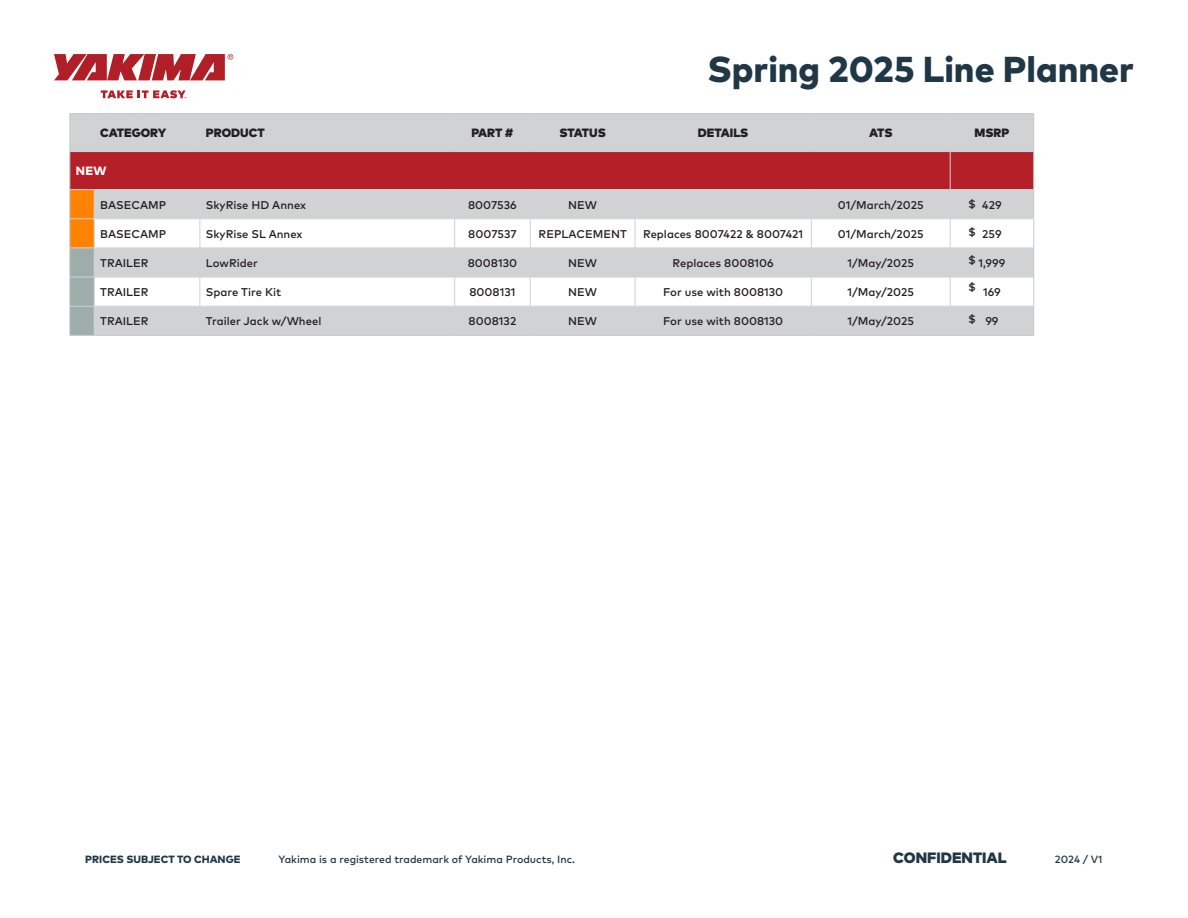
<style>
.page{position:relative;width:1188px;height:918px;background:#fff}
.page>*{position:absolute;margin:0;border:0;box-sizing:border-box;transform-origin:0 0}
.t1{font:800 36px "Mark OT";color:#203746}
.t2{font:900 15px "Mark OT";color:#203746}
.t3{font:900 12px "Mark OT";color:#231f20}
.t4{font:800 12px "Mark OT";color:#fff}
.t5{font:500 11.25px "Mark OT";color:#231f20}
.t6{font:500 10.5px "Mark OT";color:#203746}
.t7{font:800 10.5px "Mark OT";color:#203746}
</style>
<div class="page">
<svg style="left:54px;top:54px;width:179px;height:26px"></svg>
<svg style="left:101px;top:90px;width:86px;height:8px"></svg>
<div style="left:71px;top:114px;width:962px;height:37px;background:#d1d2d4"></div>
<svg style="left:70px;top:113px;width:24px;height:1px"></svg>
<hr style="left:70px;top:114px;width:1px;height:37px;background:#c7c8ca">
<hr style="left:94px;top:113px;width:106px;height:1px;background:#c7c8ca">
<hr style="left:200px;top:113px;width:255px;height:1px;background:#c7c8ca">
<hr style="left:455px;top:113px;width:75px;height:1px;background:#c7c8ca">
<hr style="left:530px;top:113px;width:105px;height:1px;background:#c7c8ca">
<hr style="left:635px;top:113px;width:176px;height:1px;background:#c7c8ca">
<hr style="left:811px;top:113px;width:139px;height:1px;background:#c7c8ca">
<hr style="left:950px;top:113px;width:84px;height:1px;background:#c7c8ca">
<hr style="left:1033px;top:114px;width:1px;height:38px;background:#c7c8ca">
<hr style="left:94px;top:114px;width:1px;height:37px;background:#d1d2d4">
<hr style="left:200px;top:114px;width:1px;height:37px;background:#d1d2d4">
<hr style="left:454px;top:114px;width:1px;height:37px;background:#d1d2d4">
<hr style="left:530px;top:114px;width:1px;height:37px;background:#d1d2d4">
<hr style="left:635px;top:114px;width:1px;height:37px;background:#d1d2d4">
<hr style="left:811px;top:114px;width:1px;height:37px;background:#d1d2d4">
<hr style="left:950px;top:114px;width:1px;height:37px;background:#d1d2d4">
<svg style="left:70px;top:151px;width:964px;height:185px"></svg>
<hr style="left:94px;top:151px;width:106px;height:1px;background:#d1d2d4">
<hr style="left:200px;top:151px;width:255px;height:1px;background:#d1d2d4">
<hr style="left:455px;top:151px;width:75px;height:1px;background:#d1d2d4">
<hr style="left:530px;top:151px;width:105px;height:1px;background:#d1d2d4">
<hr style="left:635px;top:151px;width:176px;height:1px;background:#d1d2d4">
<hr style="left:811px;top:151px;width:139px;height:1px;background:#d1d2d4">
<hr style="left:950px;top:151px;width:84px;height:1px;background:#d1d2d4">
<hr style="left:94px;top:218px;width:106px;height:1px;background:#d1d2d4">
<hr style="left:200px;top:218px;width:255px;height:1px;background:#d1d2d4">
<hr style="left:455px;top:218px;width:75px;height:1px;background:#d1d2d4">
<hr style="left:530px;top:218px;width:105px;height:1px;background:#d1d2d4">
<hr style="left:635px;top:218px;width:176px;height:1px;background:#d1d2d4">
<hr style="left:811px;top:218px;width:139px;height:1px;background:#d1d2d4">
<hr style="left:950px;top:218px;width:84px;height:1px;background:#d1d2d4">
<hr style="left:94px;top:248px;width:106px;height:1px;background:#d1d2d4">
<hr style="left:200px;top:248px;width:255px;height:1px;background:#d1d2d4">
<hr style="left:455px;top:248px;width:75px;height:1px;background:#d1d2d4">
<hr style="left:530px;top:248px;width:105px;height:1px;background:#d1d2d4">
<hr style="left:635px;top:248px;width:176px;height:1px;background:#d1d2d4">
<hr style="left:811px;top:248px;width:139px;height:1px;background:#d1d2d4">
<hr style="left:950px;top:248px;width:84px;height:1px;background:#d1d2d4">
<hr style="left:94px;top:277px;width:106px;height:1px;background:#d1d2d4">
<hr style="left:200px;top:277px;width:255px;height:1px;background:#d1d2d4">
<hr style="left:455px;top:277px;width:75px;height:1px;background:#d1d2d4">
<hr style="left:530px;top:277px;width:105px;height:1px;background:#d1d2d4">
<hr style="left:635px;top:277px;width:176px;height:1px;background:#d1d2d4">
<hr style="left:811px;top:277px;width:139px;height:1px;background:#d1d2d4">
<hr style="left:950px;top:277px;width:84px;height:1px;background:#d1d2d4">
<hr style="left:94px;top:306px;width:106px;height:1px;background:#d1d2d4">
<hr style="left:200px;top:306px;width:255px;height:1px;background:#d1d2d4">
<hr style="left:455px;top:306px;width:75px;height:1px;background:#d1d2d4">
<hr style="left:530px;top:306px;width:105px;height:1px;background:#d1d2d4">
<hr style="left:635px;top:306px;width:176px;height:1px;background:#d1d2d4">
<hr style="left:811px;top:306px;width:139px;height:1px;background:#d1d2d4">
<hr style="left:950px;top:306px;width:84px;height:1px;background:#d1d2d4">
<hr style="left:94px;top:335px;width:106px;height:1px;background:#c7c8ca">
<hr style="left:200px;top:335px;width:255px;height:1px;background:#c7c8ca">
<hr style="left:455px;top:335px;width:75px;height:1px;background:#c7c8ca">
<hr style="left:530px;top:335px;width:105px;height:1px;background:#c7c8ca">
<hr style="left:635px;top:335px;width:176px;height:1px;background:#c7c8ca">
<hr style="left:811px;top:335px;width:139px;height:1px;background:#c7c8ca">
<hr style="left:950px;top:335px;width:84px;height:1px;background:#c7c8ca">
<p class="t1" style="left:707px;top:46px;width:428px">Spring 2025 Line Planner</p>
<p class="t3" style="left:100px;top:125px;width:68px">CATEGORY</p>
<p class="t3" style="left:206px;top:125px;width:61px">PRODUCT</p>
<p class="t3" style="left:471px;top:125px;width:44px">PART #</p>
<p class="t3" style="left:559px;top:125px;width:48px">STATUS</p>
<p class="t3" style="left:698px;top:125px;width:52px">DETAILS</p>
<p class="t3" style="left:869px;top:125px;width:25px">ATS</p>
<p class="t3" style="left:975px;top:125px;width:36px">MSRP</p>
<p class="t4" style="left:76px;top:163px;width:32px">NEW</p>
<p class="t5" style="left:100px;top:197px;width:68px">BASECAMP</p>
<p class="t5" style="left:206px;top:197px;width:102px">SkyRise HD Annex</p>
<p class="t5" style="left:468px;top:197px;width:50px">8007536</p>
<p class="t5" style="left:568px;top:197px;width:30px">NEW</p>
<p class="t5" style="left:838px;top:197px;width:87px">01/March/2025</p>
<p class="t5" style="left:982px;top:197px;width:21px">429</p>
<p class="t5" style="left:100px;top:227px;width:68px">BASECAMP</p>
<p class="t5" style="left:206px;top:227px;width:98px">SkyRise SL Annex</p>
<p class="t5" style="left:468px;top:227px;width:50px">8007537</p>
<p class="t5" style="left:539px;top:227px;width:90px">REPLACEMENT</p>
<p class="t5" style="left:643px;top:227px;width:162px">Replaces 8007422 &amp; 8007421</p>
<p class="t5" style="left:838px;top:227px;width:87px">01/March/2025</p>
<p class="t5" style="left:982px;top:227px;width:21px">259</p>
<p class="t5" style="left:100px;top:256px;width:50px">TRAILER</p>
<p class="t5" style="left:206px;top:256px;width:54px">LowRider</p>
<p class="t5" style="left:468px;top:256px;width:51px">8008130</p>
<p class="t5" style="left:568px;top:256px;width:30px">NEW</p>
<p class="t5" style="left:673px;top:256px;width:103px">Replaces 8008106</p>
<p class="t5" style="left:848px;top:256px;width:68px">1/May/2025</p>
<p class="t5" style="left:979px;top:256px;width:28px">1,999</p>
<p class="t5" style="left:100px;top:285px;width:50px">TRAILER</p>
<p class="t5" style="left:206px;top:285px;width:77px">Spare Tire Kit</p>
<p class="t5" style="left:469px;top:285px;width:48px">8008131</p>
<p class="t5" style="left:568px;top:285px;width:30px">NEW</p>
<p class="t5" style="left:663px;top:285px;width:122px">For use with 8008130</p>
<p class="t5" style="left:848px;top:285px;width:68px">1/May/2025</p>
<p class="t5" style="left:983px;top:285px;width:19px">169</p>
<p class="t5" style="left:100px;top:314px;width:50px">TRAILER</p>
<p class="t5" style="left:206px;top:314px;width:117px">Trailer Jack w/Wheel</p>
<p class="t5" style="left:469px;top:314px;width:49px">8008132</p>
<p class="t5" style="left:568px;top:314px;width:30px">NEW</p>
<p class="t5" style="left:663px;top:314px;width:122px">For use with 8008130</p>
<p class="t5" style="left:848px;top:314px;width:68px">1/May/2025</p>
<p class="t5" style="left:985px;top:314px;width:15px">99</p>
<p class="t5" style="left:968px;top:197px;width:9px">$</p>
<p class="t5" style="left:968px;top:225px;width:9px">$</p>
<p class="t5" style="left:968px;top:253px;width:9px">$</p>
<p class="t5" style="left:968px;top:280px;width:9px">$</p>
<p class="t5" style="left:968px;top:311px;width:9px">$</p>
<p class="t7" style="left:85px;top:852px;width:157px">PRICES SUBJECT TO CHANGE</p>
<p class="t6" style="left:279px;top:852px;width:298px">Yakima is a registered trademark of Yakima Products, Inc.</p>
<p class="t2" style="left:893px;top:847px;width:115px">CONFIDENTIAL</p>
<p class="t6" style="left:1055px;top:852px;width:49px">2024 / V1</p>
</div>
